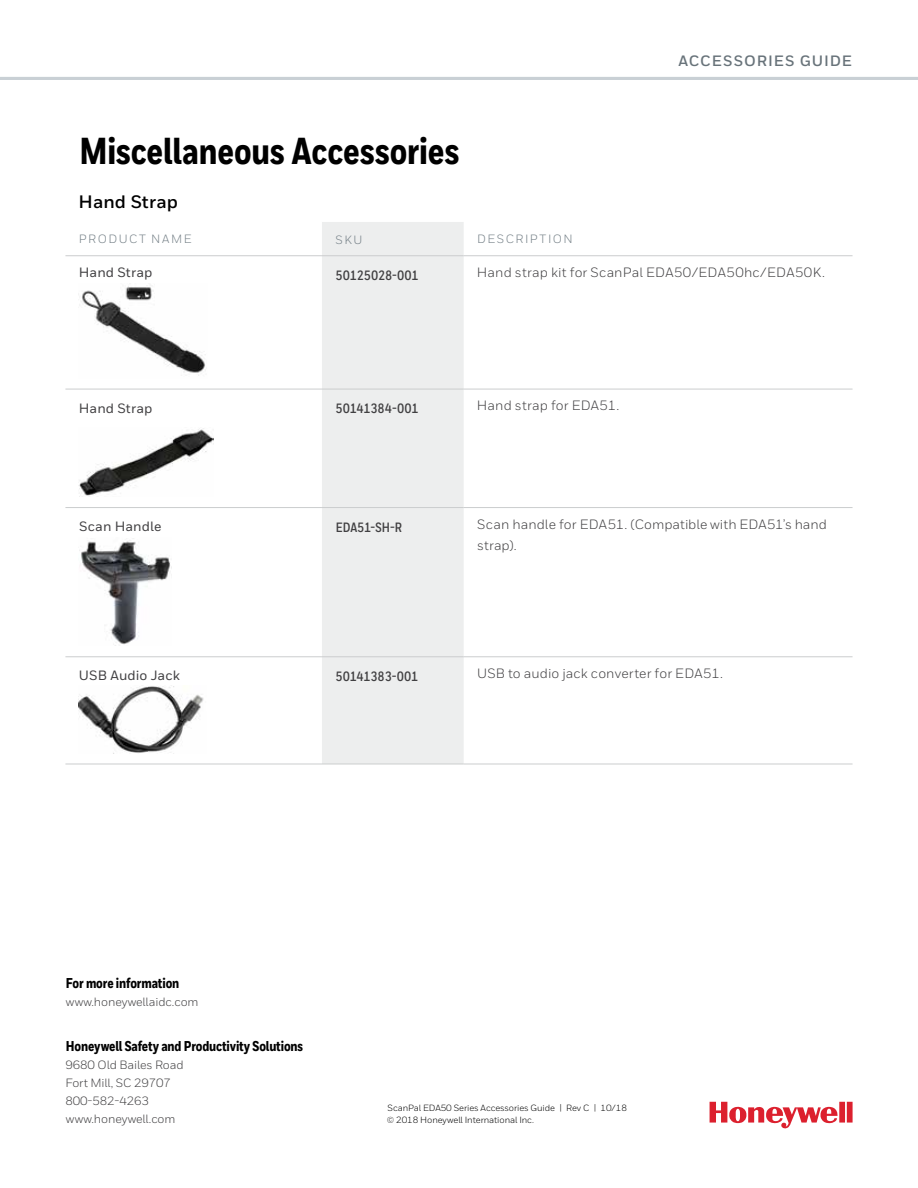
<style>
.page{position:relative;width:918px;height:1188px;background:#fff}
.page>*{position:absolute;margin:0;border:0;box-sizing:border-box;transform-origin:0 0}
.t1{font:800 37.5px "Honeywell Cond";color:#000}
.t2{font:700 18px "Honeywell Sans";letter-spacing:.005em;color:#000}
.t3{font:700 15px "Honeywell Sans";letter-spacing:.06em;color:#68737a}
.t4{font:800 14.25px "Honeywell Cond";letter-spacing:-.01em;color:#000}
.t5{font:13.5px/21px "Honeywell Sans";letter-spacing:.01em;color:#414042}
.t6{font:700 13.5px "Honeywell Cond";letter-spacing:-.01em;color:#414042}
.t7{font:500 13.5px "Honeywell Sans";letter-spacing:.005em;color:#414042}
.t8{font:12px/18px "Honeywell Sans";letter-spacing:-.01em;color:#414042}
.t9{font:12px "Honeywell Sans";letter-spacing:.125em;color:#758087}
.t10{font:9px/12px "Honeywell Sans";letter-spacing:-.01em;color:#000}
</style>
<div class="page">
<hr style="left:0;top:77px;width:918px;height:3px;background:#c9d0d5">
<div style="left:322px;top:222px;width:142px;height:542px;background:#edeeee"></div>
<hr style="left:65px;top:389px;width:257px;height:1px;background:#cbcdce">
<hr style="left:322px;top:389px;width:142px;height:1px;background:#cbcdce">
<hr style="left:464px;top:389px;width:389px;height:1px;background:#cbcdce">
<hr style="left:65px;top:507px;width:257px;height:1px;background:#cbcdce">
<hr style="left:322px;top:507px;width:142px;height:1px;background:#cbcdce">
<hr style="left:464px;top:507px;width:389px;height:1px;background:#cbcdce">
<hr style="left:65px;top:656px;width:257px;height:1px;background:#cbcdce">
<hr style="left:322px;top:656px;width:142px;height:1px;background:#cbcdce">
<hr style="left:464px;top:656px;width:389px;height:1px;background:#cbcdce">
<hr style="left:65px;top:764px;width:257px;height:1px;background:#cbcdce">
<hr style="left:322px;top:764px;width:142px;height:1px;background:#cbcdce">
<hr style="left:464px;top:764px;width:389px;height:1px;background:#cbcdce">
<hr style="left:464px;top:255px;width:389px;height:1px;background:#cbcdce">
<hr style="left:65px;top:255px;width:257px;height:1px;background:#cbcdce">
<hr style="left:322px;top:255px;width:142px;height:1px;background:#cbcdce">
<img style="left:82px;top:285px;width:124px;height:91px">
<img style="left:79px;top:428px;width:135px;height:69px">
<img style="left:79px;top:538px;width:93px;height:108px">
<img style="left:79px;top:686px;width:125px;height:67px">
<svg style="left:710px;top:1102px;width:143px;height:27px"></svg>
<h1 class="t1" style="left:80px;top:128px;width:381px">Miscellaneous Accessories</h1>
<p class="t3" style="left:678px;top:52px;width:175px">ACCESSORIES GUIDE</p>
<h2 class="t2" style="left:79px;top:191px;width:101px">Hand Strap</h2>
<p class="t9" style="left:79px;top:232px;width:114px">PRODUCT NAME</p>
<p class="t9" style="left:336px;top:232px;width:28px">SKU</p>
<p class="t9" style="left:477px;top:232px;width:97px">DESCRIPTION</p>
<p class="t7" style="left:79px;top:264px;width:75px">Hand Strap</p>
<p class="t6" style="left:336px;top:267px;width:85px">50125028-001</p>
<p class="t5" style="left:477px;top:262px;width:349px">Hand strap kit for ScanPal EDA50/EDA50hc/EDA50K.</p>
<p class="t7" style="left:79px;top:400px;width:75px">Hand Strap</p>
<p class="t6" style="left:336px;top:400px;width:85px">50141384-001</p>
<p class="t5" style="left:477px;top:395px;width:144px">Hand strap for EDA51.</p>
<p class="t7" style="left:79px;top:518px;width:84px">Scan Handle</p>
<p class="t6" style="left:336px;top:519px;width:68px">EDA51-SH-R</p>
<p class="t5" style="left:477px;top:514px;width:351px">Scan handle for EDA51. (Compatible with EDA51’s hand strap).</p>
<p class="t7" style="left:79px;top:668px;width:102px">USB Audio Jack</p>
<p class="t6" style="left:336px;top:668px;width:84px">50141383-001</p>
<p class="t5" style="left:477px;top:663px;width:247px">USB to audio jack converter for EDA51.</p>
<p class="t4" style="left:66px;top:974px;width:115px">For more information</p>
<p class="t8" style="left:66px;top:992px;width:134px">www.honeywellaidc.com</p>
<p class="t4" style="left:66px;top:1037px;width:239px">Honeywell Safety and Productivity Solutions</p>
<p class="t8" style="left:65px;top:1055px;width:120px">9680 Old Bailes Road<br>Fort Mill, SC 29707<br>800-582-4263 www.honeywell.com</p>
<p class="t10" style="left:387px;top:1101px;width:242px">ScanPal EDA50 Series Accessories Guide | Rev C | 10/18 © 2018 Honeywell International Inc.</p>
</div>
